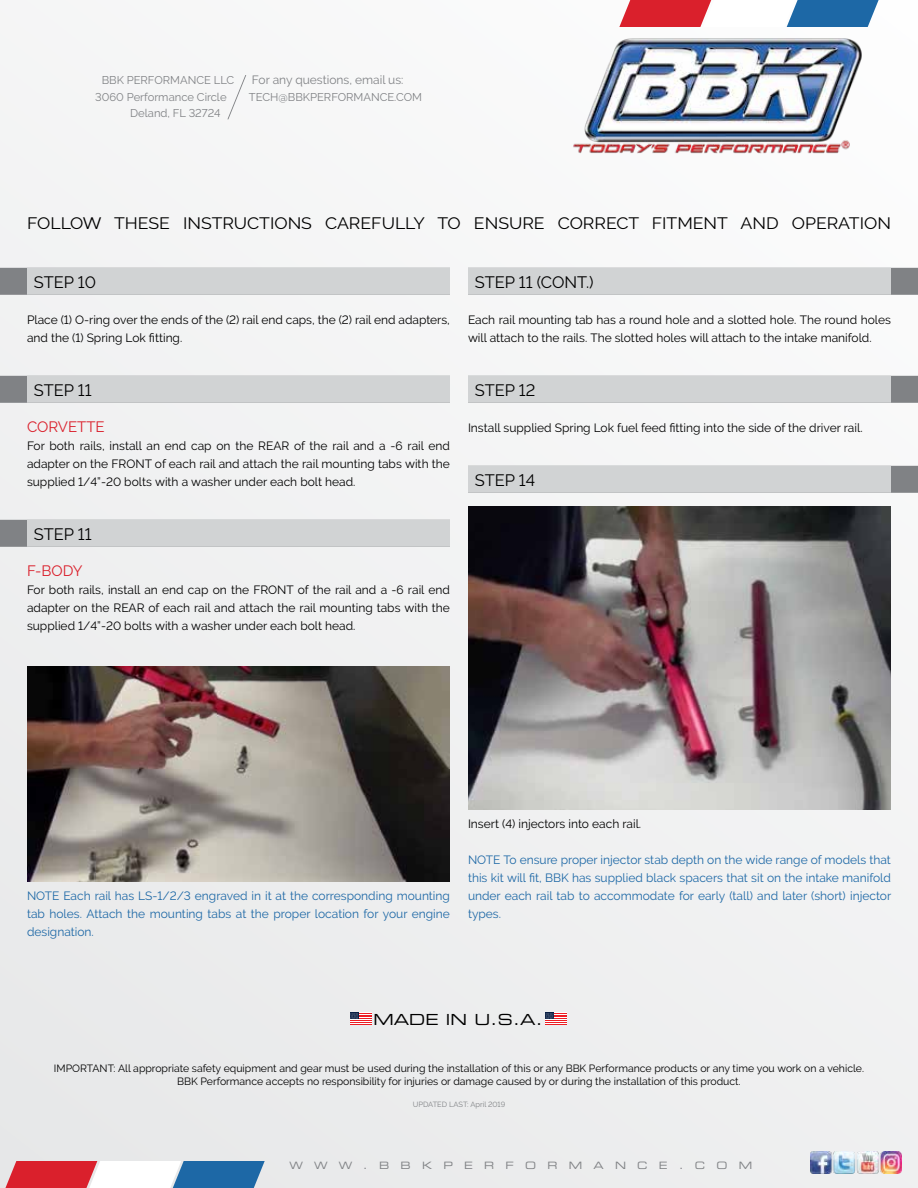
<style>
.page{position:relative;width:918px;height:1188px;background:#f1f2f2}
.page>*{position:absolute;margin:0;border:0;box-sizing:border-box;transform-origin:0 0}
.t1{font:16.5px "Raleway";color:#000;scale:1.07 1}
.t2{font:16.5px "Raleway";color:#000}
.t3{font:15.3px "Eurostile Extended Two";color:#000}
.t4{font:15px "Raleway";color:#da202c}
.t5{font:12px/18px "Raleway";color:#000}
.t6{font:12px/18px "Raleway";color:#1d68a6;text-align:justify}
.t7{font:12px "Raleway";color:#808285}
.t8{font:11.25px "Raleway";color:#808285}
.t9{font:10.5px/12.6px "Raleway";color:#000;text-align:center}
.t10{font:10.2px "Eurostile Extended Two";letter-spacing:1.11em;color:#808285}
.t11{font:7.5px "Raleway";color:#808285}
</style>
<div class="page">
<svg style="left:619px;top:0;width:265px;height:27px"></svg>
<svg style="left:0;top:1161px;width:265px;height:27px"></svg>
<img style="left:573px;top:37px;width:290px;height:117px">
<svg style="left:227px;top:75px;width:19px;height:45px"></svg>
<svg style="left:545px;top:1013px;width:22px;height:12px"></svg>
<svg style="left:350px;top:1013px;width:21px;height:12px"></svg>
<img style="left:810px;top:1152px;width:92px;height:21px">
<div style="left:468px;top:268px;width:450px;height:27px;background:#808285"></div>
<div style="left:468px;top:268px;width:423px;height:27px;background:#d1d3d4"></div>
<div style="left:468px;top:376px;width:450px;height:27px;background:#808285"></div>
<div style="left:468px;top:376px;width:423px;height:27px;background:#d1d3d4"></div>
<div style="left:468px;top:466px;width:450px;height:27px;background:#808285"></div>
<div style="left:468px;top:466px;width:423px;height:27px;background:#d1d3d4"></div>
<img style="left:468px;top:506px;width:423px;height:304px">
<div style="left:0;top:268px;width:450px;height:27px;background:#808285"></div>
<div style="left:27px;top:268px;width:423px;height:27px;background:#d1d3d4"></div>
<div style="left:0;top:376px;width:450px;height:27px;background:#808285"></div>
<div style="left:27px;top:376px;width:423px;height:27px;background:#d1d3d4"></div>
<div style="left:0;top:520px;width:450px;height:27px;background:#808285"></div>
<div style="left:27px;top:520px;width:423px;height:27px;background:#d1d3d4"></div>
<img style="left:27px;top:666px;width:422px;height:216px">
<p class="t8" style="left:102px;top:74px;width:134px">BBK PERFORMANCE LLC</p>
<p class="t8" style="left:95px;top:90px;width:133px">3060 Performance Circle</p>
<p class="t8" style="left:130px;top:107px;width:92px">Deland, FL 32724</p>
<p class="t7" style="left:252px;top:73px;width:153px">For any questions, email us:</p>
<p class="t8" style="left:249px;top:90px;width:175px">TECH@BBKPERFORMANCE.COM</p>
<h1 class="t1" style="left:27px;top:214px;width:809px">FOLLOW THESE INSTRUCTIONS CAREFULLY TO ENSURE CORRECT FITMENT AND OPERATION</h1>
<h1 class="t2" style="left:34px;top:273px;width:64px">STEP 10</h1>
<p class="t5" style="left:27px;top:311px;width:424px">Place (1) O-ring over the ends of the (2) rail end caps, the (2) rail end adapters, and the (1) Spring Lok fitting.</p>
<h1 class="t2" style="left:34px;top:381px;width:59px">STEP 11</h1>
<p class="t4" style="left:27px;top:418px;width:79px">CORVETTE</p>
<p class="t5" style="left:27px;top:437px;width:425px;text-align:justify">For both rails, install an end cap on the REAR of the rail and a -6 rail end adapter on the FRONT of each rail and attach the rail mounting tabs with the supplied 1/4”-20 bolts with a washer under each bolt head.</p>
<h1 class="t2" style="left:34px;top:525px;width:59px">STEP 11</h1>
<p class="t4" style="left:27px;top:562px;width:57px">F-BODY</p>
<p class="t5" style="left:27px;top:581px;width:424px;text-align:justify">For both rails, install an end cap on the FRONT of the rail and a -6 rail end adapter on the REAR of each rail and attach the rail mounting tabs with the supplied 1/4”-20 bolts with a washer under each bolt head.</p>
<h1 class="t2" style="left:475px;top:273px;width:120px">STEP 11 (CONT.)</h1>
<p class="t5" style="left:468px;top:311px;width:425px">Each rail mounting tab has a round hole and a slotted hole. The round holes will attach to the rails. The slotted holes will attach to the intake manifold.</p>
<h1 class="t2" style="left:475px;top:381px;width:62px">STEP 12</h1>
<p class="t5" style="left:468px;top:419px;width:396px">Install supplied Spring Lok fuel feed fitting into the side of the driver rail.</p>
<h1 class="t2" style="left:475px;top:471px;width:62px">STEP 14</h1>
<p class="t6" style="left:27px;top:887px;width:425px">NOTE Each rail has LS-1/2/3 engraved in it at the corresponding mounting tab holes. Attach the mounting tabs at the proper location for your engine designation.</p>
<p class="t5" style="left:468px;top:815px;width:175px">Insert (4) injectors into each rail.</p>
<p class="t6" style="left:468px;top:851px;width:425px">NOTE To ensure proper injector stab depth on the wide range of models that this kit will fit, BBK has supplied black spacers that sit on the intake manifold under each rail tab to accommodate for early (tall) and later (short) injector types.</p>
<p class="t3" style="left:373px;top:1009px;width:171px">MADE IN U.S.A.</p>
<p class="t9" style="left:54px;top:1062px;width:812px">IMPORTANT: All appropriate safety equipment and gear must be used during the installation of this or any BBK Performance products or any time you work on a vehicle.<br>BBK Performance accepts no responsibility for injuries or damage caused by or during the installation of this product.</p>
<p class="t11" style="left:413px;top:1100px;width:94px">UPDATED LAST: April 2019</p>
<p class="t10" style="left:289px;top:1158px;width:464px">WWW.BBKPERFORMANCE.COM</p>
</div>
